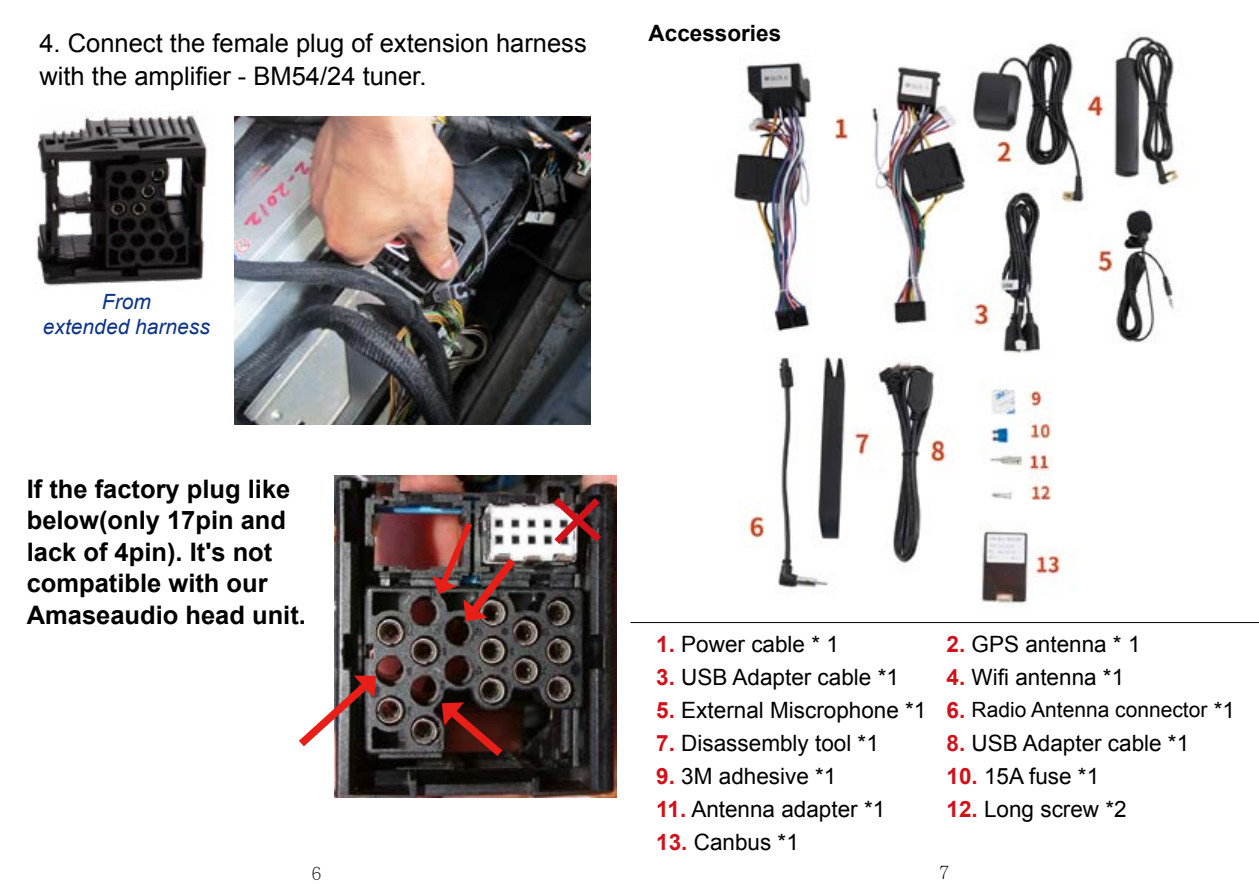
<style>
.page{position:relative;width:1259px;height:893px;background:#fff}
.page>*{position:absolute;margin:0;border:0;box-sizing:border-box;transform-origin:0 0}
.t1{font:700 25.5px/31.5px "Arial";color:#000}
.t2{font:25.5px/33px "Arial";color:#000}
.t3{font:22.5px "Arial";color:#000}
.t4{font:700 22.5px "Arial";color:#000}
.t5{font:21px "Arial";color:#000}
.t6{font:italic 21px/25.2px "Arial";color:#0c3388;text-align:center}
.t7{font:300 18px "Adobe Ming Std";color:#000}
.s1{font-weight:700;color:#d0121b}
.s2{font-weight:700;font-size:22.5px;color:#d0121b}
.s3{font-size:22.5px}
</style>
<div class="page">
<img style="left:235px;top:117px;width:355px;height:308px">
<img style="left:36px;top:112px;width:172px;height:178px">
<img style="left:335px;top:476px;width:282px;height:321px">
<svg style="left:299px;top:672px;width:80px;height:82px"></svg>
<svg style="left:439px;top:699px;width:71px;height:65px;background:#491813"></svg>
<img style="left:432px;top:516px;width:91px;height:108px">
<svg style="left:546px;top:491px;width:62px;height:60px;background:#7b5456"></svg>
<hr style="left:630px;top:622px;width:629px;height:1px;background:#000">
<img style="left:727px;top:33px;width:453px;height:573px">
<p class="t2" style="left:39px;top:27px;width:549px">4. Connect the female plug of extension harness with the amplifier - BM54/24 tuner.</p>
<p class="t4" style="left:648px;top:18px;width:134px">Accessories</p>
<p class="t6" style="left:43px;top:289px;width:168px">From<br>extended harness</p>
<p class="t1" style="left:27px;top:474px;width:281px">If the factory plug like below(only 17pin and lack of 4pin). It's not compatible with our<br>Amaseaudio head unit.</p>
<p class="t3" style="left:656px;top:629px;width:184px"><span class="s1">1.</span> Power cable * 1</p>
<p class="t3" style="left:656px;top:662px;width:244px"><span class="s1">3.</span> USB Adapter cable *1</p>
<p class="t3" style="left:656px;top:695px;width:272px"><span class="s1">5.</span> External Miscrophone *1</p>
<p class="t3" style="left:656px;top:728px;width:224px"><span class="s1">7.</span> Disassembly tool *1</p>
<p class="t3" style="left:656px;top:761px;width:182px"><span class="s1">9.</span> 3M adhesive *1</p>
<p class="t3" style="left:656px;top:794px;width:230px"><span class="s1">11.</span> Antenna adapter *1</p>
<p class="t3" style="left:656px;top:827px;width:144px"><span class="s1">13.</span> Canbus *1</p>
<p class="t3" style="left:946px;top:629px;width:195px"><span class="s1">2.</span> GPS antenna * 1</p>
<p class="t3" style="left:946px;top:662px;width:179px"><span class="s1">4.</span> Wifi antenna *1</p>
<p class="t5" style="left:946px;top:696px;width:290px"><span class="s2">6.</span> Radio Antenna connector <span class="s3">*1</span></p>
<p class="t3" style="left:946px;top:728px;width:244px"><span class="s1">8.</span> USB Adapter cable *1</p>
<p class="t3" style="left:946px;top:761px;width:154px"><span class="s1">10.</span> 15A fuse *1</p>
<p class="t3" style="left:946px;top:794px;width:182px"><span class="s1">12.</span> Long screw *2</p>
<p class="t7" style="left:312px;top:864px;width:11px">6</p>
<p class="t7" style="left:939px;top:862px;width:11px">7</p>
</div>
